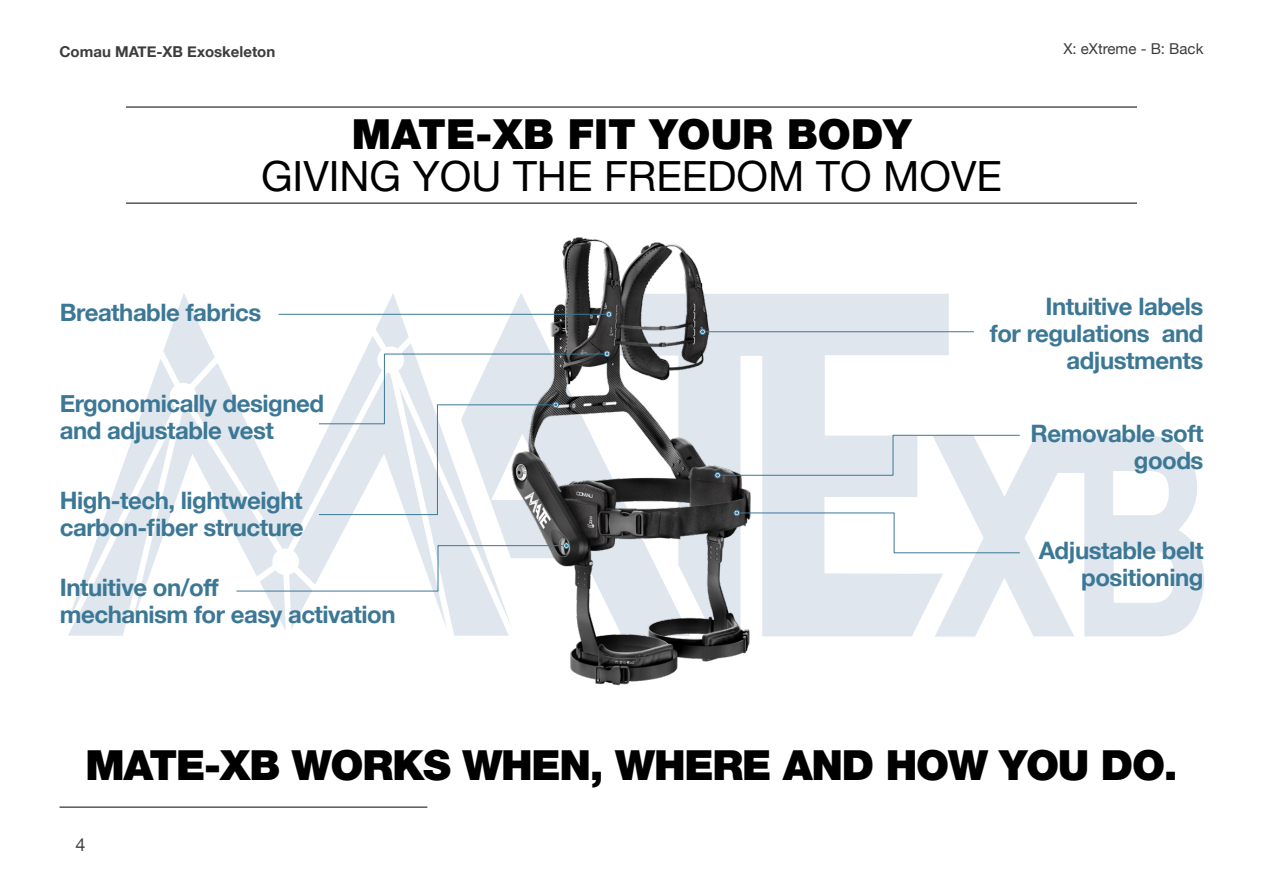
<style>
.page{position:relative;width:1263px;height:893px;background:#fff}
.page>*{position:absolute;margin:0;border:0;box-sizing:border-box;transform-origin:0 0}
.t1{font:900 41.7px "Helvetica Neue";letter-spacing:-.03em;color:#000}
.t2{font:41.7px "Helvetica Neue";color:#000}
.t3{font:900 41.7px "Helvetica Neue";color:#000}
.t4{font:700 24px/27px "Helvetica Neue";letter-spacing:-.02em;color:#3c7896}
.t5{font:18px "Helvetica Neue";color:#414042}
.t6{font:700 15px "Helvetica Neue";color:#3c3c3c}
.t7{font:15px "Helvetica Neue";color:#3c3c3c}
</style>
<div class="page">
<svg style="left:819px;top:294px;width:130px;height:140px"></svg>
<hr style="left:60px;top:806px;width:367px;height:2px;background:#414042">
<hr style="left:126px;top:107px;width:1011px;height:1px;background:#000">
<hr style="left:126px;top:203px;width:1011px;height:1px;background:#000">
<img style="left:424px;top:202px;width:395px;height:484px">
<svg style="left:66px;top:293px;width:546px;height:343px"></svg>
<svg style="left:699px;top:329px;width:7px;height:6px"></svg>
<hr style="left:706px;top:331px;width:268px;height:1px;background:#3c7896">
<svg style="left:716px;top:434px;width:488px;height:203px"></svg>
<p class="t6" style="left:60px;top:40px;width:217px">Comau MATE-XB Exoskeleton</p>
<h1 class="t3" style="left:352px;top:109px;width:561px">MATE-XB FIT YOUR BODY</h1>
<h1 class="t2" style="left:261px;top:146px;width:742px">GIVING YOU THE FREEDOM TO MOVE</h1>
<p class="t7" style="left:1063px;top:38px;width:142px">X: eXtreme - B: Back</p>
<p class="t4" style="left:60px;top:300px;width:203px">Breathable fabrics</p>
<p class="t4" style="left:60px;top:390px;width:266px">Ergonomically designed and adjustable vest</p>
<p class="t4" style="left:60px;top:488px;width:245px">High-tech, lightweight carbon-fiber structure</p>
<p class="t4" style="left:60px;top:574px;width:337px">Intuitive on/off<br>mechanism for easy activation</p>
<p class="t4" style="left:990px;top:294px;width:215px;text-align:right">Intuitive labels<br>for regulations and adjustments</p>
<p class="t4" style="left:1030px;top:421px;width:174px;text-align:right">Removable soft goods</p>
<p class="t4" style="left:1039px;top:537px;width:166px;text-align:right">Adjustable belt positioning</p>
<h1 class="t1" style="left:85px;top:740px;width:1094px">MATE-XB WORKS WHEN, WHERE AND HOW YOU DO.</h1>
<p class="t5" style="left:76px;top:831px;width:12px">4</p>
</div>
